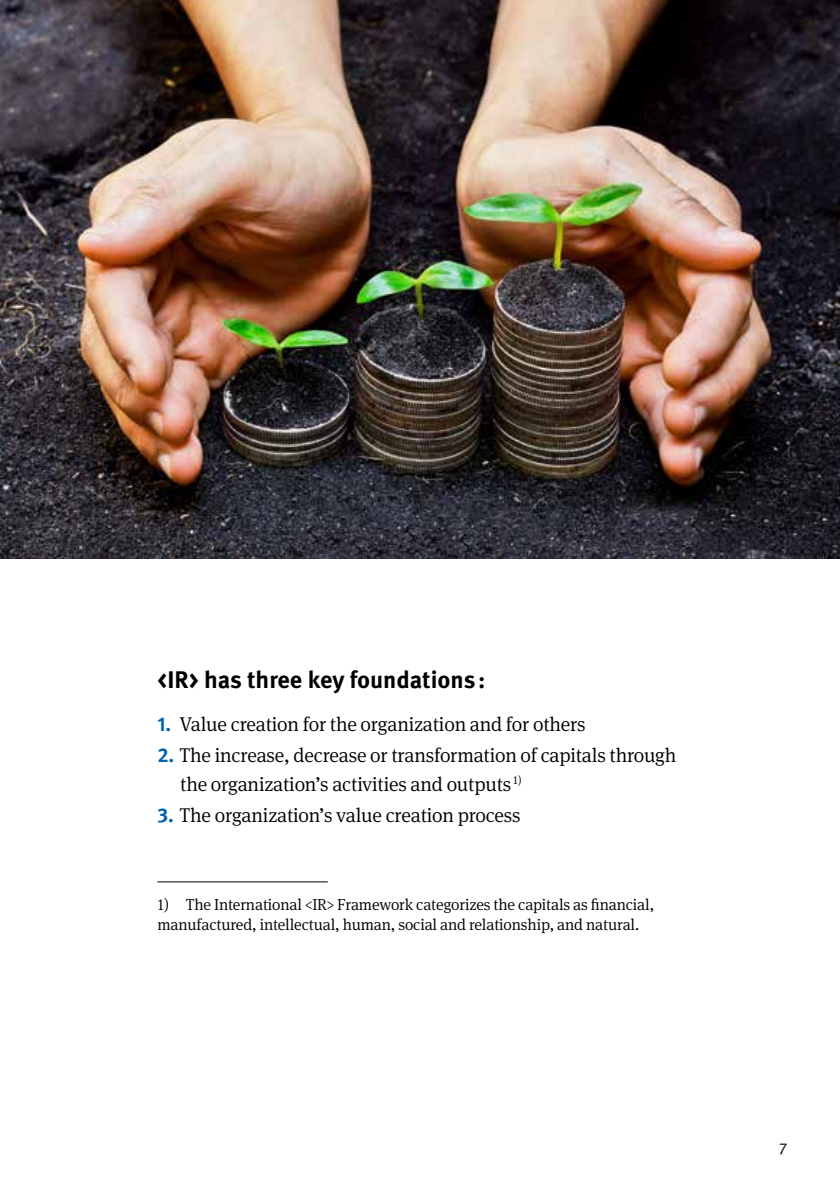
<style>
.page{position:relative;width:840px;height:1191px;background:#fff}
.page>*{position:absolute;margin:0;border:0;box-sizing:border-box;transform-origin:0 0}
.t1{font:700 24px "Meta Pro";color:#000}
.t2{font:300 20px/28.6px "Meta Serif Pro";letter-spacing:-.01em;color:#000}
.t3{font:300 16px/20px "Meta Serif Pro";letter-spacing:-.01em;color:#000}
.t4{font:16px "Meta Pro Norm";color:#000}
.s1{font-family:"Meta Pro";font-weight:700;color:#0061ad}
</style>
<div class="page">
<img style="left:0;top:0;width:839px;height:558px">
<hr style="left:157px;top:881px;width:170px;height:1px;background:#000">
<p class="t1" style="left:157px;top:661px;width:329px">&lt;IR&gt; has three key foundations:</p>
<p class="t2" style="left:157px;top:708px;width:429px"><span class="s1">1.</span> Value creation for the organization and for others</p>
<p class="t2" style="left:180px;top:740px;width:497px;text-indent:-23px"><span class="s1">2.</span> The increase, decrease or transformation of capitals through the organization’s activities and outputs <sup>1)</sup></p>
<p class="t2" style="left:157px;top:800px;width:364px"><span class="s1">3.</span> The organization’s value creation process</p>
<p class="t3" style="left:157px;top:894px;width:498px">1) The International &lt;IR&gt; Framework categorizes the capitals as financial, manufactured, intellectual, human, social and relationship, and natural.</p>
<p class="t4" style="left:778px;top:1136px;width:10px">7</p>
</div>
